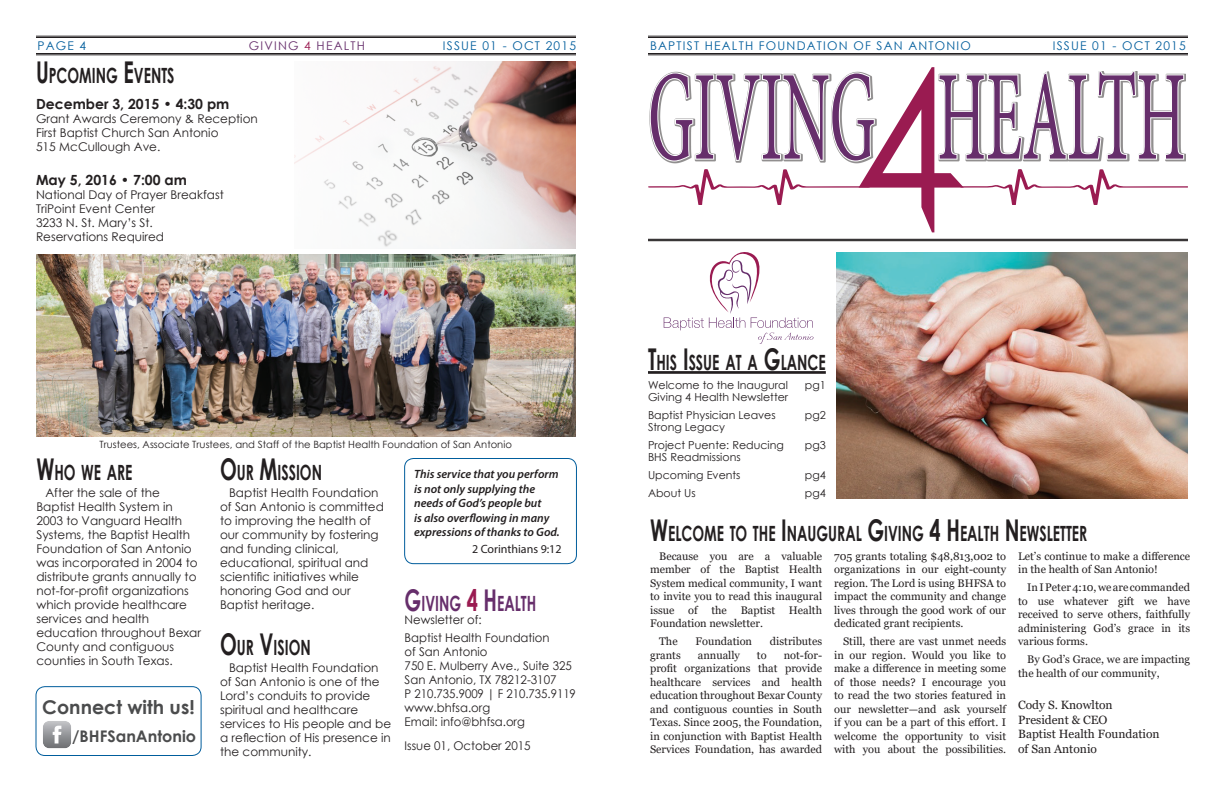
<style>
.page{position:relative;width:1224px;height:792px;background:#fff}
.page>*{position:absolute;margin:0;border:0;box-sizing:border-box;transform-origin:0 0}
.t1{font:128px "Minion Pro";color:#662e6b;scale:.5 1}
.t2{font:700 21px "Century Gothic";color:#231f20;scale:.67 1}
.t3{font:700 21px "Century Gothic";color:#662e6b;scale:.67 1}
.t4{font:700 19px "Century Gothic";color:#4b4c4d}
.t5{font:700 16px "Century Gothic";color:#4b4c4d}
.t6{font:700 14px "Century Gothic";color:#231f20}
.t7{font:12px/14px "Century Gothic";color:#231f20}
.t8{font:italic 600 12px/14.4px "Myriad Pro";color:#231f20}
.t9{font:12px "Century Gothic";letter-spacing:.1em;color:#005d9c}
.t10{font:12px/14.4px "Georgia";color:#231f20}
.t11{font:12px "Myriad Pro";color:#231f20}
.t12{font:12px "Century Gothic";letter-spacing:.1em;color:#662e6b}
.t13{font:11px/13.5px "Georgia";color:#231f20;text-align:justify}
.t14{font:11px/18px "Century Gothic";color:#231f20}
.t15{font:10px "Century Gothic";color:#231f20}
.s1{color:#9a1b51}
.s2{font-size:30px}
.s3{font-size:30px;color:#9a1b51}
</style>
<div class="page">
<svg style="left:648px;top:67px;width:540px;height:165px"></svg>
<hr style="left:648px;top:239px;width:540px;height:1px;background:#231f20">
<hr style="left:648px;top:240px;width:540px;height:1px;background:#231f20">
<hr style="left:648px;top:53px;width:540px;height:1px;background:#231f20">
<hr style="left:648px;top:55px;width:540px;height:1px;background:#231f20">
<hr style="left:648px;top:36px;width:540px;height:1px;background:#231f20">
<hr style="left:648px;top:37px;width:540px;height:1px;background:#231f20">
<hr style="left:36px;top:53px;width:540px;height:1px;background:#231f20">
<hr style="left:36px;top:55px;width:540px;height:1px;background:#231f20">
<hr style="left:36px;top:36px;width:540px;height:1px;background:#231f20">
<hr style="left:36px;top:37px;width:540px;height:1px;background:#231f20">
<svg style="left:664px;top:252px;width:149px;height:92px"></svg>
<div style="left:404px;top:458px;width:173px;height:106px;border:1px solid #005d9c;border-radius:9px"></div>
<hr style="left:648px;top:371px;width:178px;height:3px;background:#231f20">
<img style="left:836px;top:253px;width:352px;height:245px">
<div style="left:36px;top:686px;width:166px;height:70px;border:1px solid #005d9c;border-radius:9px"></div>
<img style="left:43px;top:721px;width:28px;height:28px">
<img style="left:294px;top:61px;width:281px;height:188px">
<img style="left:36px;top:255px;width:540px;height:182px">
<p class="t9" style="left:37px;top:37px;width:50px">PAGE 4</p>
<p class="t12" style="left:249px;top:37px;width:118px">GIVING <span class="s1">4</span> HEALTH</p>
<p class="t9" style="left:443px;top:37px;width:135px">ISSUE 01 - OCT 2015</p>
<p class="t9" style="left:650px;top:37px;width:322px">BAPTIST HEALTH FOUNDATION OF SAN ANTONIO</p>
<p class="t9" style="left:1053px;top:37px;width:135px">ISSUE 01 - OCT 2015</p>
<h2 class="t2" style="left:36px;top:60px;width:208px"><span class="s2">U</span> PCOMING <span class="s2">E</span>VENTS</h2>
<p class="t6" style="left:36px;top:93px;width:195px">December 3, 2015 • 4:30 pm</p>
<p class="t7" style="left:36px;top:112px;width:223px">Grant Awards Ceremony &amp; Reception<br>First Baptist Church San Antonio<br>515 McCullough Ave.</p>
<p class="t6" style="left:36px;top:169px;width:152px">May 5, 2016 • 7:00 am</p>
<p class="t7" style="left:36px;top:188px;width:189px">National Day of Prayer Breakfast<br>TriPoint Event Center<br>3233 N. St. Mary’s St.<br>Reservations Required</p>
<p class="t15" style="left:100px;top:438px;width:414px">Trustees, Associate Trustees, and Staff of the Baptist Health Foundation of San Antonio</p>
<h2 class="t2" style="left:36px;top:457px;width:145px"><span class="s2">W</span>HO WE ARE</h2>
<p class="t7" style="left:36px;top:486px;width:166px;text-indent:9px">After the sale of the<br>Baptist Health System in<br>2003 to Vanguard Health<br>Systems, the Baptist Health<br>Foundation of San Antonio was incorporated in 2004 to distribute grants annually to not-for-profit organizations which provide healthcare services and health education throughout Bexar<br>County and contiguous counties in South Texas.</p>
<h3 class="t4" style="left:42px;top:693px;width:154px">Connect with us!</h3>
<h3 class="t5" style="left:72px;top:724px;width:125px">/BHFSanAntonio</h3>
<h2 class="t2" style="left:220px;top:457px;width:154px"><span class="s2">O</span>UR <span class="s2">M</span>ISSION</h2>
<p class="t7" style="left:220px;top:486px;width:165px;text-indent:9px">Baptist Health Foundation of San Antonio is committed to improving the health of our community by fostering and funding clinical, educational, spiritual and scientific initiatives while honoring God and our<br>Baptist heritage.</p>
<h2 class="t2" style="left:220px;top:631px;width:137px"><span class="s2">O</span>UR <span class="s2">V</span>ISION</h2>
<p class="t7" style="left:220px;top:660px;width:173px;text-indent:9px">Baptist Health Foundation of San Antonio is one of the<br>Lord’s conduits to provide spiritual and healthcare services to His people and be a reflection of His presence in the community.</p>
<p class="t8" style="left:414px;top:467px;width:147px">This service that you perform is not only supplying the needs of God’s people but<br>is also overflowing in many expressions of thanks to God.</p>
<p class="t11" style="left:472px;top:542px;width:91px">2 Corinthians 9:12</p>
<h2 class="t3" style="left:405px;top:587px;width:195px"><span class="s2">G</span>IVING <span class="s3">4</span> <span class="s2">H</span>EALTH</h2>
<p class="t7" style="left:405px;top:610px;width:146px;line-height:18px">Newsletter of:<br>Baptist Health Foundation</p>
<p class="t7" style="left:405px;top:644px;width:173px">of San Antonio<br>750 E. Mulberry Ave., Suite 325<br>San Antonio, TX 78212-3107<br>P 210.735.9009 | F 210.735.9119 www.bhfsa.org<br>Email: info@bhfsa.org</p>
<p class="t7" style="left:405px;top:738px;width:128px">Issue 01, October 2015</p>
<h1 class="t1" style="left:648px;top:32px;width:1077px">GIVING HEALTH</h1>
<h2 class="t2" style="left:648px;top:346px;width:267px"><span class="s2">T</span>HIS <span class="s2">I</span>SSUE AT A <span class="s2">G</span>LANCE</h2>
<p class="t14" style="left:648px;top:376px;width:141px">Welcome to the Inaugural</p>
<p class="t14" style="left:805px;top:376px;width:22px">pg1</p>
<p class="t14" style="left:648px;top:388px;width:142px">Giving 4 Health Newsletter<br>Baptist Physician Leaves</p>
<p class="t14" style="left:805px;top:406px;width:22px">pg2</p>
<p class="t14" style="left:648px;top:418px;width:137px">Strong Legacy<br>Project Puente: Reducing</p>
<p class="t14" style="left:805px;top:436px;width:22px">pg3</p>
<p class="t14" style="left:648px;top:448px;width:94px">BHS Readmissions<br>Upcoming Events</p>
<p class="t14" style="left:805px;top:466px;width:22px">pg4</p>
<p class="t14" style="left:648px;top:484px;width:49px">About Us</p>
<p class="t14" style="left:805px;top:484px;width:22px">pg4</p>
<h2 class="t2" style="left:650px;top:518px;width:654px"><span class="s2">W</span>ELCOME TO TH E <span class="s2">I</span> NAUGURAL <span class="s2">G</span>IVING <span class="s2">4 H</span>EALTH <span class="s2">N</span> EWSLETTER</h2>
<p class="t13" style="left:650px;top:550px;width:173px;text-indent:9px">Because you are a valuable member of the Baptist Health System medical community, I want to invite you to read this inaugural issue of the Baptist Health Foundation newsletter.</p>
<p class="t13" style="left:659px;top:635px;width:20px">The</p>
<p class="t13" style="left:696px;top:635px;width:58px">Foundation</p>
<p class="t13" style="left:770px;top:635px;width:54px">distributes</p>
<p class="t13" style="left:650px;top:649px;width:32px">grants</p>
<p class="t13" style="left:698px;top:649px;width:44px">annually</p>
<p class="t13" style="left:757px;top:649px;width:11px">to</p>
<p class="t13" style="left:650px;top:649px;width:174px;text-indent:134px">not-for&shy;profit organizations that provide healthcare services and health education throughout Bexar County and contiguous counties in South Texas. Since 2005, the Foundation, in conjunction with Baptist Health Services Foundation, has awarded</p>
<p class="t13" style="left:834px;top:549px;width:174px">705 grants totaling $48,813,002 to organizations in our eight-county region. The Lord is using BHFSA to impact the community and change lives through the good work of our dedicated grant recipients.</p>
<p class="t13" style="left:834px;top:635px;width:174px;text-indent:9px">Still, there are vast unmet needs in our region. Would you like to make a difference in meeting some of those needs? I encourage you to read the two stories featured in our newsletter—and ask yourself if you can be a part of this effort. I welcome the opportunity to visit with you about the possibilities.</p>
<p class="t13" style="left:1018px;top:549px;width:173px">Let’s continue to make a difference in the health of San Antonio!</p>
<p class="t13" style="left:1018px;top:581px;width:173px;text-indent:9px">In I Peter 4:10, we are commanded to use whatever gift we have received to serve others, faithfully administering God’s grace in its various forms.</p>
<p class="t13" style="left:1018px;top:653px;width:173px;text-indent:9px">By God’s Grace, we are impacting the health of our community,</p>
<p class="t10" style="left:1018px;top:698px;width:143px">Cody S. Knowlton<br>President &amp; CEO<br>Baptist Health Foundation of San Antonio</p>
</div>
